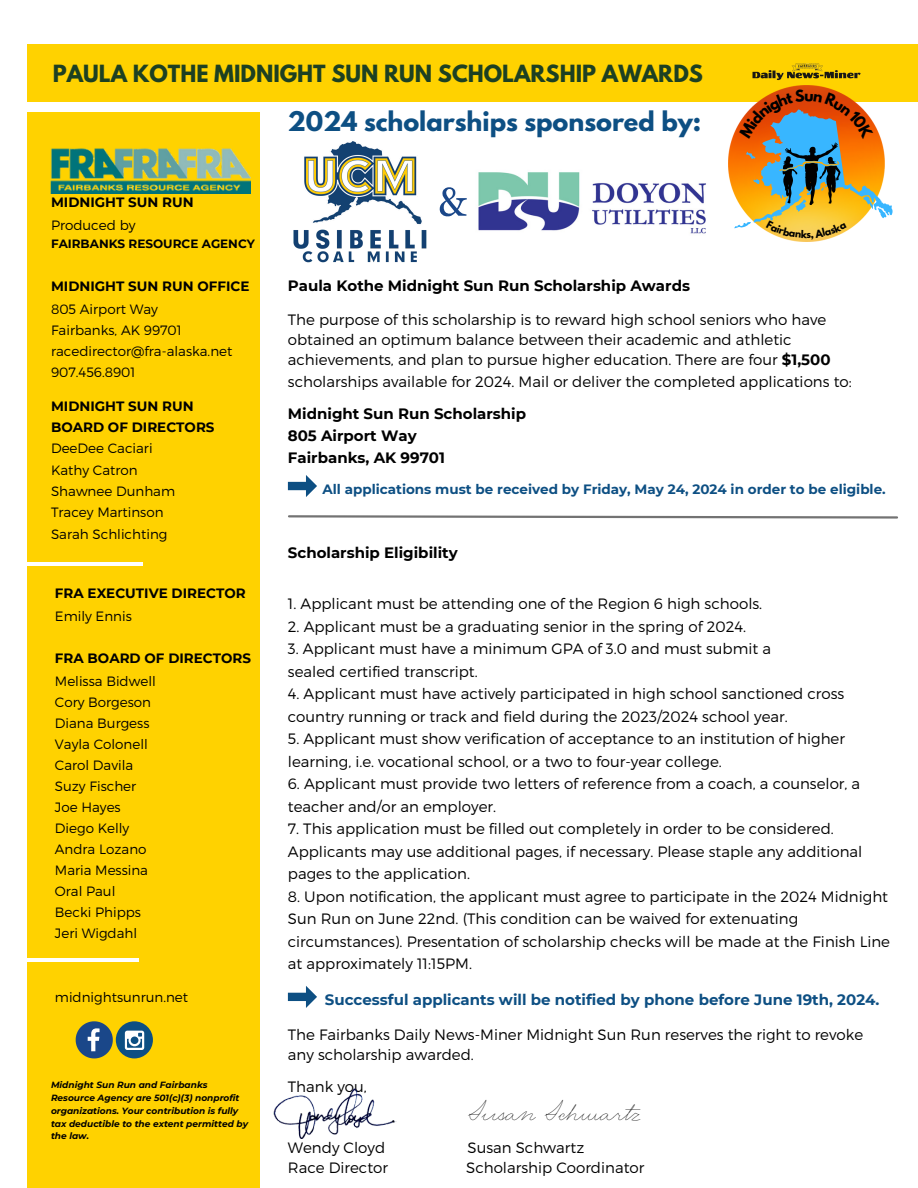
<style>
.page{position:relative;width:918px;height:1188px;background:#fff}
.page>*{position:absolute;margin:0;border:0;box-sizing:border-box;transform-origin:0 0}
.t1{font:700 24px "League Spartan";color:#0d4f83}
.t2{font:700 21px "League Spartan";color:#1d4022}
.t3{font:16.95px "Sulat Rizal";color:#000}
.t4{font:300 15px/22.5px "Montserrat";color:#000}
.t5{font:700 15px "Montserrat";color:#000}
.t6{font:700 15px "Montserrat";color:#0d4f83}
.t7{font:300 13.5px "Montserrat";color:#000}
.t8{font:700 13.5px "Montserrat";color:#000}
.t9{font:700 13.5px "Montserrat";color:#0d4f83}
.t10{font:700 12px "Montserrat";color:#000}
.t11{font:italic 700 9px/12.8px "Montserrat";color:#000}
.s1{font-weight:700}
</style>
<div class="page">
<div style="left:28px;top:112px;width:232px;height:1076px;background:#ffd200"></div>
<hr style="left:4px;top:562px;width:138px;height:4px;background:#fff">
<hr style="left:0;top:959px;width:138px;height:3px;background:#fff">
<svg style="left:76px;top:1021px;width:37px;height:37px"></svg>
<div style="left:116px;top:1021px;width:37px;height:37px;background:#0d4f83;border-radius:50%"></div>
<svg style="left:125px;top:1031px;width:19px;height:19px"></svg>
<img style="left:51px;top:148px;width:200px;height:45px">
<img style="left:273px;top:1088px;width:123px;height:50px">
<div style="left:28px;top:44px;width:890px;height:57px;background:#ffd200"></div>
<svg style="left:288px;top:515px;width:610px;height:4px"></svg>
<svg style="left:288px;top:475px;width:29px;height:22px"></svg>
<svg style="left:288px;top:986px;width:29px;height:22px"></svg>
<img style="left:293px;top:141px;width:134px;height:122px">
<img style="left:478px;top:172px;width:228px;height:62px">
<img style="left:752px;top:63px;width:109px;height:17px">
<img style="left:728px;top:86px;width:103px;height:156px">
<svg style="left:440px;top:187px;width:27px;height:29px"></svg>
<svg style="left:734px;top:89px;width:159px;height:151px"></svg>
<p class="t2" style="left:53px;top:63px;width:652px">PAULA KOTHE MIDNIGHT SUN RUN SCHOLARSHIP AWARDS</p>
<p class="t1" style="left:288px;top:109px;width:415px">2024 scholarships sponsored by:</p>
<p class="t8" style="left:51px;top:194px;width:144px">MIDNIGHT SUN RUN</p>
<p class="t7" style="left:51px;top:216px;width:86px">Produced by</p>
<p class="t10" style="left:51px;top:236px;width:205px">FAIRBANKS RESOURCE AGENCY</p>
<p class="t8" style="left:51px;top:278px;width:200px">MIDNIGHT SUN RUN OFFICE</p>
<p class="t7" style="left:51px;top:300px;width:108px">805 Airport Way</p>
<p class="t7" style="left:51px;top:321px;width:132px">Fairbanks, AK 99701</p>
<p class="t7" style="left:51px;top:342px;width:183px">racedirector@fra-alaska.net</p>
<p class="t7" style="left:51px;top:363px;width:86px">907.456.8901</p>
<p class="t8" style="left:51px;top:397px;width:144px">MIDNIGHT SUN RUN</p>
<p class="t8" style="left:51px;top:419px;width:165px">BOARD OF DIRECTORS</p>
<p class="t7" style="left:51px;top:440px;width:103px">DeeDee Caciari</p>
<p class="t7" style="left:51px;top:461px;width:88px">Kathy Catron</p>
<p class="t7" style="left:51px;top:482px;width:126px">Shawnee Dunham</p>
<p class="t7" style="left:51px;top:504px;width:114px">Tracey Martinson</p>
<p class="t7" style="left:51px;top:525px;width:118px">Sarah Schlichting</p>
<p class="t8" style="left:55px;top:585px;width:192px">FRA EXECUTIVE DIRECTOR</p>
<p class="t7" style="left:55px;top:607px;width:78px">Emily Ennis</p>
<p class="t8" style="left:55px;top:650px;width:198px">FRA BOARD OF DIRECTORS</p>
<p class="t7" style="left:55px;top:672px;width:102px">Melissa Bidwell</p>
<p class="t7" style="left:55px;top:693px;width:98px">Cory Borgeson</p>
<p class="t7" style="left:55px;top:714px;width:96px">Diana Burgess</p>
<p class="t7" style="left:55px;top:735px;width:94px">Vayla Colonell</p>
<p class="t7" style="left:55px;top:756px;width:80px">Carol Davila</p>
<p class="t7" style="left:55px;top:777px;width:83px">Suzy Fischer</p>
<p class="t7" style="left:55px;top:798px;width:67px">Joe Hayes</p>
<p class="t7" style="left:55px;top:819px;width:76px">Diego Kelly</p>
<p class="t7" style="left:55px;top:840px;width:93px">Andra Lozano</p>
<p class="t7" style="left:55px;top:861px;width:95px">Maria Messina</p>
<p class="t7" style="left:55px;top:882px;width:62px">Oral Paul</p>
<p class="t7" style="left:55px;top:903px;width:88px">Becki Phipps</p>
<p class="t7" style="left:55px;top:924px;width:84px">Jeri Wigdahl</p>
<p class="t7" style="left:55px;top:988px;width:135px">midnightsunrun.net</p>
<p class="t11" style="left:51px;top:1079px;width:199px">Midnight Sun Run and Fairbanks Resource Agency are 501(c)(3) nonprofit organizations. Your contribution is fully tax deductible to the extent permitted by the law.</p>
<p class="t5" style="left:288px;top:277px;width:404px">Paula Kothe Midnight Sun Run Scholarship Awards</p>
<p class="t4" style="left:288px;top:307px;width:540px">The purpose of this scholarship is to reward high school seniors who have</p>
<p class="t4" style="left:288px;top:329px;width:544px;line-height:20.2px">obtained an optimum balance between their academic and athletic achievements, and plan to pursue higher education. There are four <span class="s1">$1,500</span></p>
<p class="t4" style="left:288px;top:370px;width:565px">scholarships available for 2024. Mail or deliver the completed applications to:</p>
<p class="t5" style="left:288px;top:405px;width:240px">Midnight Sun Run Scholarship</p>
<p class="t5" style="left:288px;top:427px;width:130px">805 Airport Way</p>
<p class="t5" style="left:288px;top:448px;width:159px">Fairbanks, AK 99701</p>
<p class="t9" style="left:322px;top:481px;width:565px">All applications must be received by Friday, May 24, 2024 in order to be eligible.</p>
<p class="t5" style="left:288px;top:544px;width:171px">Scholarship Eligibility</p>
<p class="t4" style="left:288px;top:592px;width:476px">1. Applicant must be attending one of the Region 6 high schools.</p>
<p class="t4" style="left:288px;top:614px;width:460px">2. Applicant must be a graduating senior in the spring of 2024.</p>
<p class="t4" style="left:288px;top:637px;width:485px">3. Applicant must have a minimum GPA of 3.0 and must submit a</p>
<p class="t4" style="left:288px;top:659px;width:191px">sealed certified transcript.</p>
<p class="t4" style="left:288px;top:682px;width:558px">4. Applicant must have actively participated in high school sanctioned cross country running or track and field during the 2023/2024 school year.</p>
<p class="t4" style="left:288px;top:727px;width:559px">5. Applicant must show verification of acceptance to an institution of higher learning, i.e. vocational school, or a two to four-year college.</p>
<p class="t4" style="left:288px;top:772px;width:574px">6. Applicant must provide two letters of reference from a coach, a counselor, a teacher and/or an employer.</p>
<p class="t4" style="left:288px;top:817px;width:576px">7. This application must be filled out completely in order to be considered.<br>Applicants may use additional pages, if necessary. Please staple any additional pages to the application.</p>
<p class="t4" style="left:288px;top:884px;width:604px">8. Upon notification, the applicant must agree to participate in the 2024 Midnight Sun Run on June 22nd. (This condition can be waived for extenuating circumstances). Presentation of scholarship checks will be made at the Finish Line at approximately 11:15PM.</p>
<p class="t6" style="left:325px;top:991px;width:556px">Successful applicants will be notified by phone before June 19th, 2024.</p>
<p class="t4" style="left:288px;top:1022px;width:577px">The Fairbanks Daily News-Miner Midnight Sun Run reserves the right to revoke</p>
<p class="t4" style="left:288px;top:1042px;width:187px">any scholarship awarded.</p>
<p class="t4" style="left:288px;top:1075px;width:80px">Thank you,</p>
<p class="t3" style="left:467px;top:1104px;width:175px">Susan Schwartz</p>
<p class="t4" style="left:288px;top:1135px;width:99px">Wendy Cloyd</p>
<p class="t4" style="left:468px;top:1135px;width:118px">Susan Schwartz</p>
<p class="t4" style="left:288px;top:1156px;width:102px">Race Director</p>
<p class="t4" style="left:466px;top:1156px;width:180px">Scholarship Coordinator</p>
</div>
